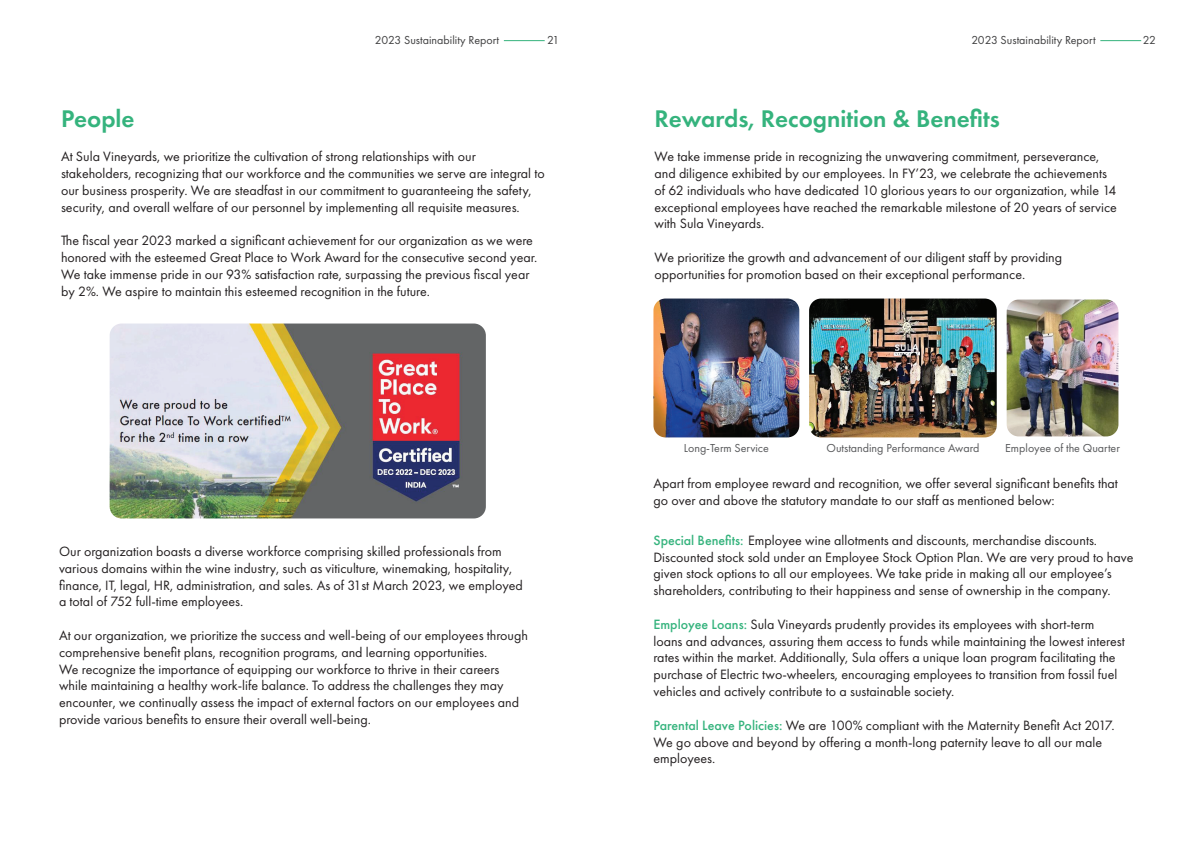
<style>
.page{position:relative;width:1191px;height:842px;background:#fff}
.page>*{position:absolute;margin:0;border:0;box-sizing:border-box;transform-origin:0 0}
.t1{font:600 25px "Futura PT";color:#35b37d}
.t2{font:14px/16.8px "Futura PT";color:#231f20}
.t3{font:12px "Futura PT";color:#57585a}
.t4{font:12px "Futura PT";color:#3e3e3f}
.s1{font-weight:500;color:#35b37d}
</style>
<div class="page">
<hr style="left:504px;top:40px;width:41px;height:1px;background:#35b37d">
<hr style="left:1100px;top:40px;width:41px;height:1px;background:#35b37d">
<img style="left:110px;top:323px;width:376px;height:195px">
<img style="left:1006px;top:299px;width:112px;height:137px">
<img style="left:653px;top:298px;width:146px;height:139px">
<img style="left:809px;top:299px;width:187px;height:138px">
<p class="t4" style="left:375px;top:33px;width:126px">2023 Sustainability Report</p>
<p class="t4" style="left:547px;top:33px;width:13px">21</p>
<p class="t4" style="left:971px;top:33px;width:126px">2023 Sustainability Report</p>
<p class="t4" style="left:1142px;top:33px;width:15px">22</p>
<p class="t1" style="left:61px;top:103px;width:75px">People</p>
<p class="t1" style="left:654px;top:103px;width:347px">Rewards, Recognition &amp; Benefits</p>
<p class="t2" style="left:61px;top:148px;width:485px">At Sula Vineyards, we prioritize the cultivation of strong relationships with our stakeholders, recognizing that our workforce and the communities we serve are integral to our business prosperity. We are steadfast in our commitment to guaranteeing the safety, security, and overall welfare of our personnel by implementing all requisite measures.</p>
<p class="t2" style="left:61px;top:232px;width:478px">The fiscal year 2023 marked a significant achievement for our organization as we were honored with the esteemed Great Place to Work Award for the consecutive second year.<br>We take immense pride in our 93% satisfaction rate, surpassing the previous fiscal year by 2%. We aspire to maintain this esteemed recognition in the future.</p>
<p class="t2" style="left:59px;top:543px;width:465px">Our organization boasts a diverse workforce comprising skilled professionals from various domains within the wine industry, such as viticulture, winemaking, hospitality, finance, IT, legal, HR, administration, and sales. As of 31st March 2023, we employed a total of 752 full-time employees.</p>
<p class="t2" style="left:59px;top:627px;width:470px">At our organization, we prioritize the success and well-being of our employees through comprehensive benefit plans, recognition programs, and learning opportunities.<br>We recognize the importance of equipping our workforce to thrive in their careers while maintaining a healthy work-life balance. To address the challenges they may encounter, we continually assess the impact of external factors on our employees and provide various benefits to ensure their overall well-being.</p>
<p class="t2" style="left:654px;top:148px;width:464px">We take immense pride in recognizing the unwavering commitment, perseverance, and diligence exhibited by our employees. In FY’23, we celebrate the achievements of 62 individuals who have dedicated 10 glorious years to our organization, while 14 exceptional employees have reached the remarkable milestone of 20 years of service with Sula Vineyards.</p>
<p class="t2" style="left:654px;top:249px;width:409px">We prioritize the growth and advancement of our diligent staff by providing opportunities for promotion based on their exceptional performance.</p>
<p class="t3" style="left:684px;top:441px;width:87px">Long-Term Service</p>
<p class="t3" style="left:826px;top:441px;width:154px">Outstanding Performance Award</p>
<p class="t3" style="left:1005px;top:441px;width:116px">Employee of the Quarter</p>
<p class="t2" style="left:653px;top:475px;width:466px">Apart from employee reward and recognition, we offer several significant benefits that go over and above the statutory mandate to our staff as mentioned below:</p>
<p class="t2" style="left:653px;top:532px;width:481px"><span class="s1">Special Benefits:</span> Employee wine allotments and discounts, merchandise discounts.<br>Discounted stock sold under an Employee Stock Option Plan. We are very proud to have given stock options to all our employees. We take pride in making all our employee’s shareholders, contributing to their happiness and sense of ownership in the company.</p>
<p class="t2" style="left:653px;top:616px;width:473px"><span class="s1">Employee Loans:</span> Sula Vineyards prudently provides its employees with short-term loans and advances, assuring them access to funds while maintaining the lowest interest rates within the market. Additionally, Sula offers a unique loan program facilitating the purchase of Electric two-wheelers, encouraging employees to transition from fossil fuel vehicles and actively contribute to a sustainable society.</p>
<p class="t2" style="left:653px;top:716px;width:463px"><span class="s1">Parental Leave Policies:</span> We are 100% compliant with the Maternity Benefit Act 2017.<br>We go above and beyond by offering a month-long paternity leave to all our male employees.</p>
</div>
